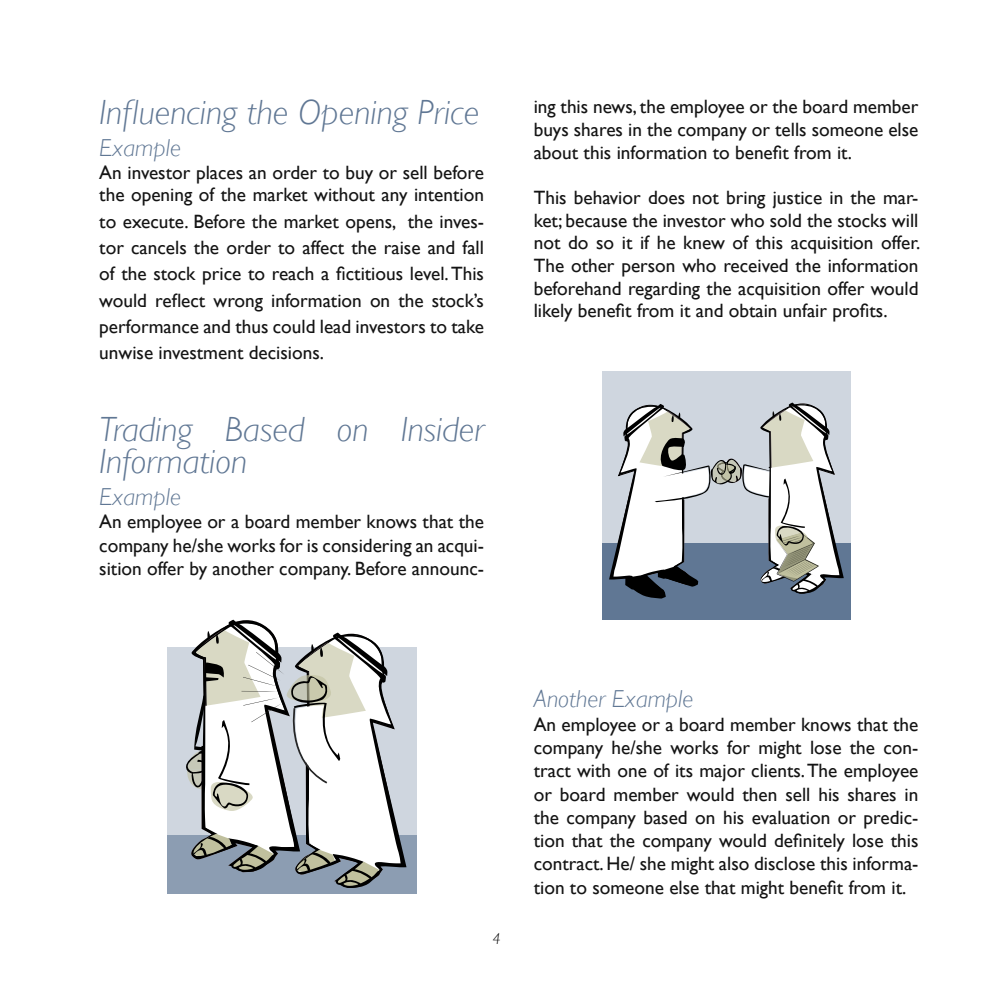
<style>
.page{position:relative;width:993px;height:993px;background:#fff}
.page>*{position:absolute;margin:0;border:0;box-sizing:border-box;transform-origin:0 0}
.t1{font:italic 300 35px/32.4px "Gill Sans";color:#607794}
.t2{font:italic 300 24.5px "Gill Sans";color:#607794}
.t3{font:19.25px/23.3px "Gill Sans";color:#141414;text-align:justify}
.t4{font:italic 300 15.75px "Gill Sans";color:#000}
</style>
<div class="page">
<div style="left:167px;top:647px;width:249px;height:246px;background:#cfd6df"></div>
<div style="left:167px;top:834px;width:249px;height:59px;background:#8c9db2"></div>
<svg style="left:186px;top:619px;width:220px;height:268px"></svg>
<div style="left:601px;top:371px;width:249px;height:248px;background:#cfd6df"></div>
<div style="left:601px;top:542px;width:249px;height:77px;background:#607794"></div>
<svg style="left:608px;top:402px;width:235px;height:196px"></svg>
<h1 class="t1" style="left:99px;top:95px;width:381px">Influencing the Opening Price</h1>
<p class="t2" style="left:99px;top:133px;width:83px">Example</p>
<p class="t3" style="left:99px;top:161px;width:386px;line-height:22.8px">An investor places an order to buy or sell before the opening of the market without any intention</p>
<p class="t3" style="left:99px;top:208px;width:386px;line-height:26.2px">to execute. Before the market opens, the inves&shy;tor cancels the order to affect the raise and fall of the stock price to reach a fictitious level. This would reflect wrong information on the stock’s performance and thus could lead investors to take unwise investment decisions.</p>
<h1 class="t1" style="left:99px;top:412px;width:386px">Trading Based on Insider<br>Information</h1>
<p class="t2" style="left:99px;top:482px;width:83px">Example</p>
<p class="t3" style="left:99px;top:510px;width:386px">An employee or a board member knows that the company he/she works for is considering an acqui&shy;sition offer by another company. Before announc-</p>
<p class="t3" style="left:533px;top:95px;width:386px">ing this news, the employee or the board member buys shares in the company or tells someone else about this information to benefit from it.</p>
<p class="t3" style="left:533px;top:187px;width:388px;line-height:22.6px">This behavior does not bring justice in the mar&shy;ket; because the investor who sold the stocks will not do so it if he knew of this acquisition offer.<br>The other person who received the information beforehand regarding the acquisition offer would likely benefit from it and obtain unfair profits.</p>
<p class="t4" style="left:492px;top:929px;width:10px">4</p>
<p class="t2" style="left:533px;top:684px;width:161px">Another Example</p>
<p class="t3" style="left:533px;top:712px;width:386px">An employee or a board member knows that the company he/she works for might lose the con&shy;tract with one of its major clients. The employee or board member would then sell his shares in the company based on his evaluation or predic&shy;tion that the company would definitely lose this contract. He/ she might also disclose this informa&shy;tion to someone else that might benefit from it.</p>
</div>
